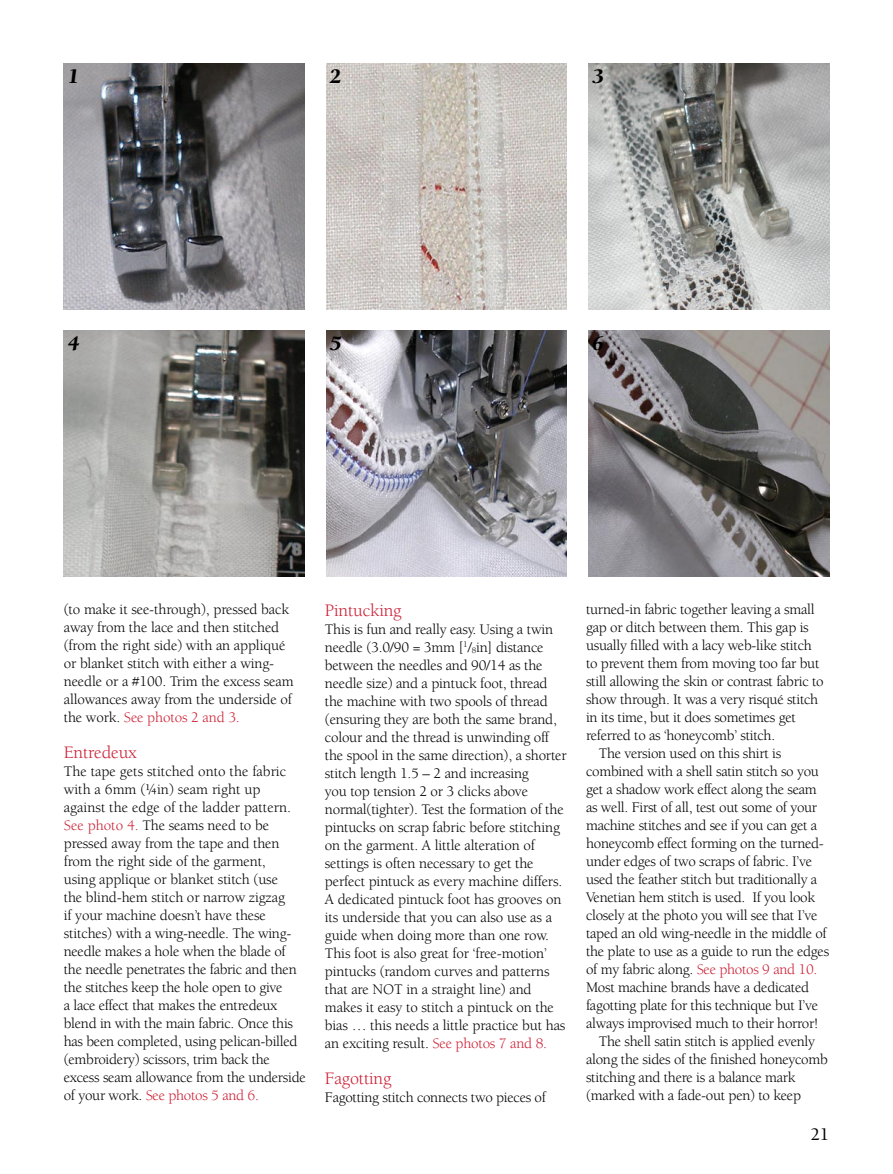
<style>
.page{position:relative;width:893px;height:1174px;background:#fff}
.page>*{position:absolute;margin:0;border:0;box-sizing:border-box;transform-origin:0 0}
.t1{font:italic 900 21px "Berkeley Std";color:#000}
.t2{font:18px "Berkeley Std";letter-spacing:-.01em;color:#cc2035}
.t3{font:500 18px "Berkeley Std";color:#000}
.t4{font:15px/18px "Berkeley Std";letter-spacing:-.02em;color:#000}
.s1{color:#cc2035}
.s2{font-size:8.7px}
</style>
<div class="page">
<img style="left:64px;top:64px;width:241px;height:245px">
<img style="left:326px;top:64px;width:241px;height:245px">
<img style="left:588px;top:64px;width:241px;height:245px">
<img style="left:588px;top:331px;width:241px;height:245px">
<img style="left:64px;top:331px;width:241px;height:245px">
<img style="left:326px;top:331px;width:241px;height:245px">
<h1 class="t1" style="left:68px;top:65px;width:13px">1</h1>
<h1 class="t1" style="left:68px;top:332px;width:13px">4</h1>
<h1 class="t1" style="left:330px;top:65px;width:13px">2</h1>
<h1 class="t1" style="left:592px;top:65px;width:13px">3</h1>
<h1 class="t1" style="left:330px;top:332px;width:13px">5</h1>
<h1 class="t1" style="left:592px;top:332px;width:13px">6</h1>
<p class="t4" style="left:64px;top:600px;width:231px">(to make it see-through), pressed back away from the lace and then stitched (from the right side) with an appliqué or blanket stitch with either a wing&shy;needle or a #100. Trim the excess seam allowances away from the underside of the work. <span class="s1">See photos 2 and 3.</span></p>
<p class="t2" style="left:64px;top:743px;width:75px">Entredeux</p>
<p class="t4" style="left:64px;top:762px;width:244px">The tape gets stitched onto the fabric with a 6mm (¼in) seam right up against the edge of the ladder pattern.<br><span class="s1">See photo 4.</span> The seams need to be pressed away from the tape and then from the right side of the garment,<br>using applique or blanket stitch (use<br>the blind-hem stitch or narrow zigzag<br>if your machine doesn’t have these stitches) with a wing-needle. The wing&shy;needle makes a hole when the blade of the needle penetrates the fabric and then the stitches keep the hole open to give<br>a lace effect that makes the entredeux blend in with the main fabric. Once this has been completed, using pelican-billed (embroidery) scissors, trim back the excess seam allowance from the underside of your work. <span class="s1">See photos 5 and 6.</span></p>
<p class="t2" style="left:325px;top:601px;width:78px">Pintucking</p>
<p class="t4" style="left:325px;top:621px;width:243px">This is fun and really easy. Using a twin needle (3.0/90 = 3mm [<sup>1</sup>/<span class="s2">8</span>in] distance between the needles and 90/14 as the needle size) and a pintuck foot, thread the machine with two spools of thread (ensuring they are both the same brand, colour and the thread is unwinding off the spool in the same direction), a shorter stitch length 1.5 – 2 and increasing<br>you top tension 2 or 3 clicks above normal(tighter). Test the formation of the pintucks on scrap fabric before stitching on the garment. A little alteration of settings is often necessary to get the perfect pintuck as every machine differs.<br>A dedicated pintuck foot has grooves on its underside that you can also use as a guide when doing more than one row.<br>This foot is also great for ‘free-motion’ pintucks (random curves and patterns that are NOT in a straight line) and makes it easy to stitch a pintuck on the bias … this needs a little practice but has an exciting result. <span class="s1">See photos 7 and 8.</span></p>
<p class="t2" style="left:325px;top:1069px;width:68px">Fagotting</p>
<p class="t4" style="left:325px;top:1089px;width:223px">Fagotting stitch connects two pieces of</p>
<p class="t4" style="left:586px;top:600px;width:230px">turned-in fabric together leaving a small</p>
<p class="t4" style="left:586px;top:618px;width:224px">gap or ditch between them. This gap is</p>
<p class="t4" style="left:586px;top:636px;width:227px">usually filled with a lacy web-like stitch</p>
<p class="t4" style="left:586px;top:654px;width:235px">to prevent them from moving too far but</p>
<p class="t4" style="left:586px;top:672px;width:239px">still allowing the skin or contrast fabric to</p>
<p class="t4" style="left:586px;top:690px;width:234px">show through. It was a very risqué stitch</p>
<p class="t4" style="left:586px;top:708px;width:211px">in its time, but it does sometimes get</p>
<p class="t4" style="left:586px;top:726px;width:191px">referred to as ‘honeycomb’ stitch.</p>
<p class="t4" style="left:599px;top:744px;width:184px">The version used on this shirt is</p>
<p class="t4" style="left:586px;top:762px;width:234px">combined with a shell satin stitch so you</p>
<p class="t4" style="left:586px;top:780px;width:232px">get a shadow work effect along the seam</p>
<p class="t4" style="left:586px;top:798px;width:233px">as well. First of all, test out some of your</p>
<p class="t4" style="left:586px;top:816px;width:233px">machine stitches and see if you can get a</p>
<p class="t4" style="left:586px;top:834px;width:239px">honeycomb effect forming on the turned-</p>
<p class="t4" style="left:586px;top:852px;width:228px">under edges of two scraps of fabric. I’ve</p>
<p class="t4" style="left:586px;top:870px;width:233px">used the feather stitch but traditionally a</p>
<p class="t4" style="left:586px;top:888px;width:231px">Venetian hem stitch is used. If you look</p>
<p class="t4" style="left:586px;top:906px;width:233px">closely at the photo you will see that I’ve</p>
<p class="t4" style="left:586px;top:924px;width:242px">taped an old wing-needle in the middle of</p>
<p class="t4" style="left:586px;top:942px;width:245px">the plate to use as a guide to run the edges</p>
<p class="t4" style="left:586px;top:960px;width:233px">of my fabric along. <span class="s1">See photos 9 and 10.</span></p>
<p class="t4" style="left:586px;top:978px;width:225px">Most machine brands have a dedicated</p>
<p class="t4" style="left:586px;top:996px;width:234px">fagotting plate for this technique but I’ve</p>
<p class="t4" style="left:586px;top:1014px;width:234px">always improvised much to their horror!</p>
<p class="t4" style="left:599px;top:1032px;width:218px">The shell satin stitch is applied evenly</p>
<p class="t4" style="left:586px;top:1050px;width:243px">along the sides of the finished honeycomb</p>
<p class="t4" style="left:586px;top:1068px;width:211px">stitching and there is a balance mark</p>
<p class="t4" style="left:586px;top:1086px;width:217px">(marked with a fade-out pen) to keep</p>
<p class="t3" style="left:810px;top:1124px;width:20px">21</p>
</div>
